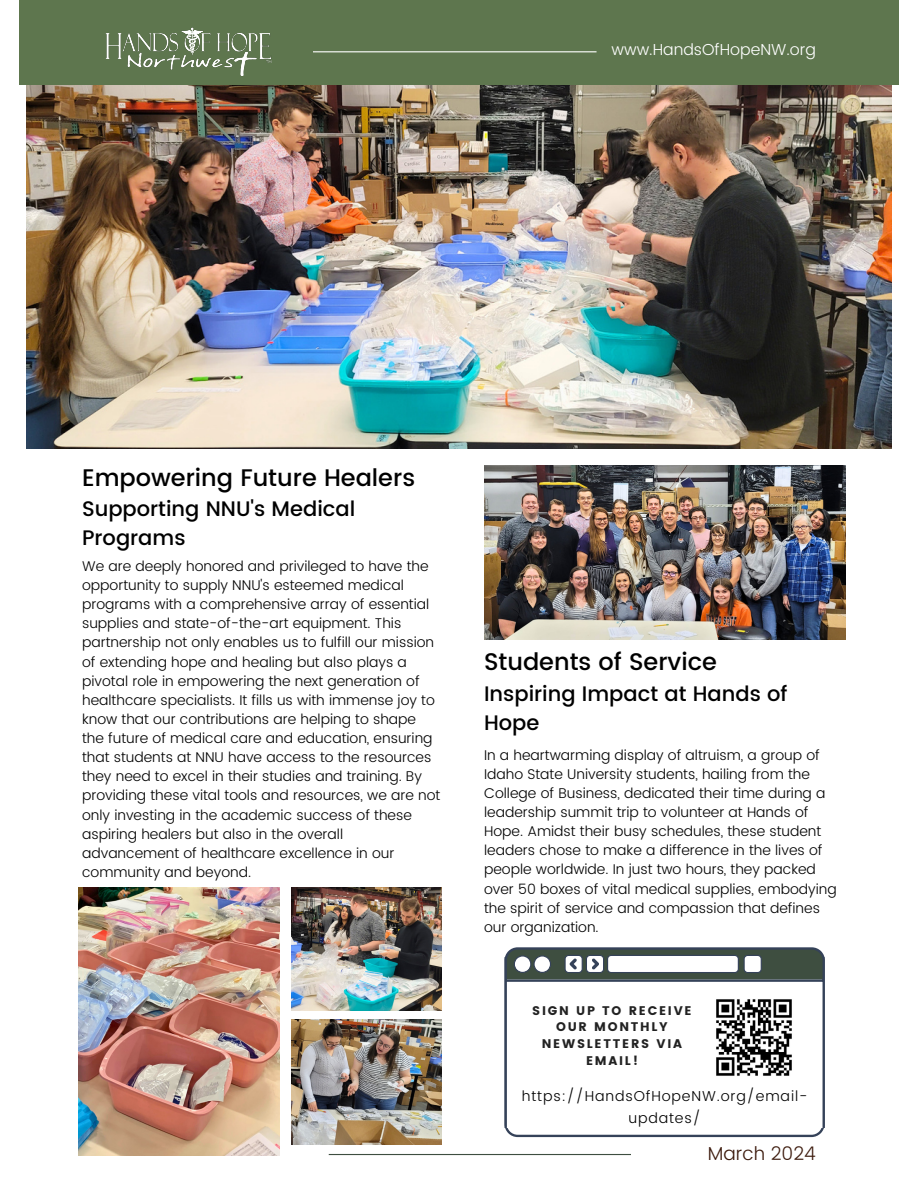
<style>
.page{position:relative;width:918px;height:1188px;background:#fff}
.page>*{position:absolute;margin:0;border:0;box-sizing:border-box;transform-origin:0 0}
.t1{font:500 24px "Poppins";color:#000}
.t2{font:500 21px/29.2px "Poppins";color:#000}
.t3{font:300 18.75px "Poppins";color:#3c1a0c}
.t4{font:300 15.9px "Poppins";color:#fff}
.t5{font:300 14.4px/22px "Poppins";letter-spacing:.06em;color:#000;text-align:center}
.t6{font:300 14.1px/19.2px "Poppins";color:#000}
.t7{font:12.45px/16.6px "Poppins";letter-spacing:.14em;color:#222;text-align:center}
</style>
<div class="page">
<img style="left:26px;top:85px;width:865px;height:363px">
<img style="left:79px;top:887px;width:200px;height:268px">
<img style="left:484px;top:466px;width:361px;height:174px">
<div style="left:19px;top:0;width:880px;height:85px;background:#5e764e"></div>
<hr style="left:313px;top:51px;width:284px;height:1px;background:#fff">
<hr style="left:329px;top:1154px;width:302px;height:1px;background:#3e4e40">
<img style="left:105px;top:27px;width:167px;height:49px">
<svg style="left:505px;top:1127px;width:320px;height:10px"></svg>
<svg style="left:505px;top:947px;width:320px;height:180px"></svg>
<img style="left:711px;top:995px;width:86px;height:85px">
<img style="left:292px;top:888px;width:149px;height:123px">
<img style="left:292px;top:1020px;width:149px;height:124px">
<p class="t4" style="left:612px;top:40px;width:206px">www.HandsOfHopeNW.org</p>
<p class="t1" style="left:82px;top:463px;width:335px">Empowering Future Healers</p>
<p class="t2" style="left:82px;top:494px;width:275px">Supporting NNU's Medical<br>Programs</p>
<h1 class="t6" style="left:82px;top:557px;width:360px">We are deeply honored and privileged to have the opportunity to supply NNU's esteemed medical programs with a comprehensive array of essential supplies and state-of-the-art equipment. This partnership not only enables us to fulfill our mission of extending hope and healing but also plays a pivotal role in empowering the next generation of healthcare specialists. It fills us with immense joy to know that our contributions are helping to shape the future of medical care and education, ensuring that students at NNU have access to the resources they need to excel in their studies and training. By providing these vital tools and resources, we are not only investing in the academic success of these aspiring healers but also in the overall advancement of healthcare excellence in our community and beyond.</h1>
<h3 class="t1" style="left:484px;top:648px;width:234px">Students of Service</h3>
<h3 class="t2" style="left:484px;top:679px;width:305px">Inspiring Impact at Hands of<br>Hope</h3>
<h4 class="t6" style="left:484px;top:745px;width:354px">In a heartwarming display of altruism, a group of Idaho State University students, hailing from the College of Business, dedicated their time during a leadership summit trip to volunteer at Hands of Hope. Amidst their busy schedules, these student leaders chose to make a difference in the lives of people worldwide. In just two hours, they packed over 50 boxes of vital medical supplies, embodying the spirit of service and compassion that defines our organization.</h4>
<h4 class="t7" style="left:532px;top:1002px;width:161px">SIGN UP TO RECEIVE<br>OUR MONTHLY<br>NEWSLETTERS VIA<br>EMAIL!</h4>
<h1 class="t5" style="left:522px;top:1085px;width:287px">https://HandsOfHopeNW.org/email&shy;updates/</h1>
<p class="t3" style="left:708px;top:1142px;width:110px">March 2024</p>
</div>
